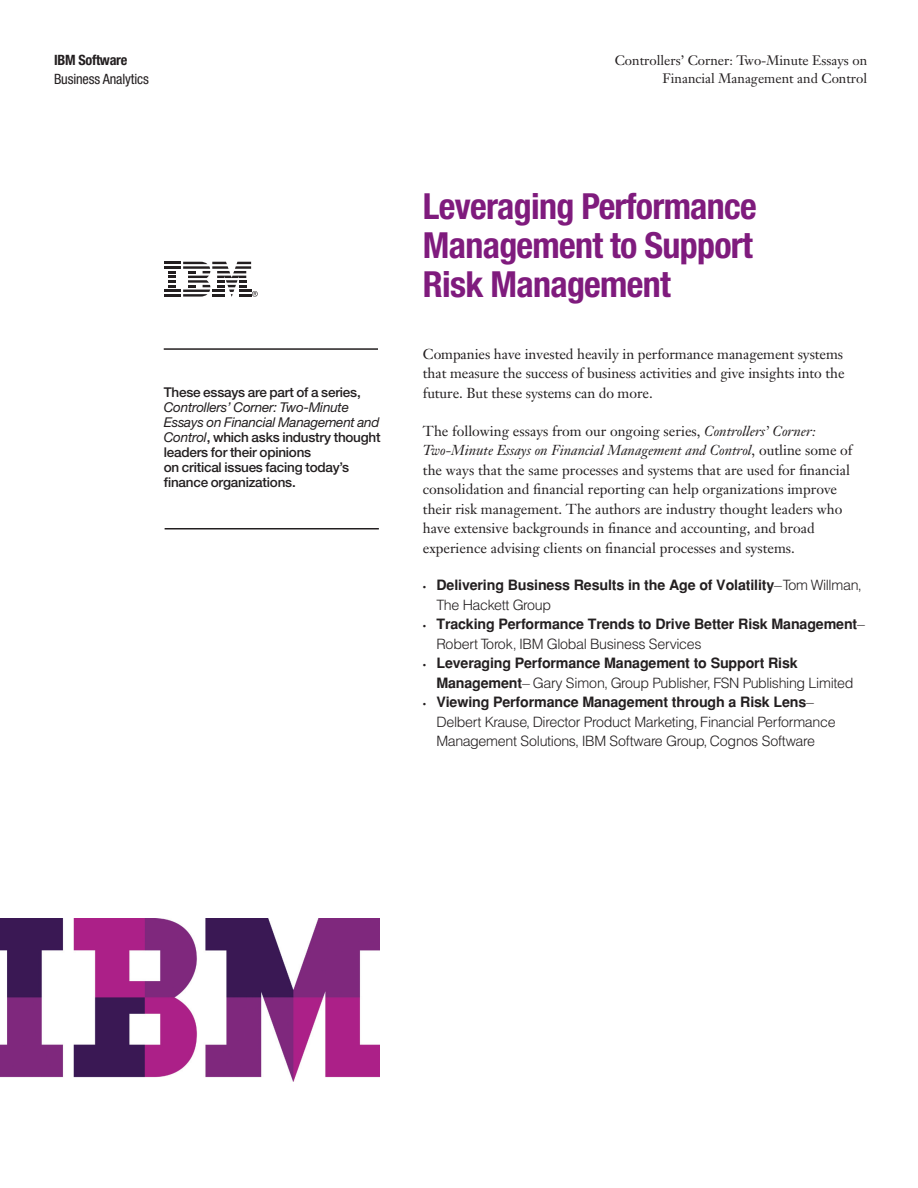
<style>
.page{position:relative;width:918px;height:1188px;background:#fff}
.page>*{position:absolute;margin:0;border:0;box-sizing:border-box;transform-origin:0 0}
.t1{font:700 condensed 36px/39px "Helvetica Neue";letter-spacing:-.02em;color:#7f1b7d;text-align:justify}
.t2{font:14.25px/19.5px "Janson Text";color:#231f20;text-align:justify}
.t3{font:700 14.25px/19.5px "IBM Helvetica One";letter-spacing:-.01em;color:#231f20}
.t4{font:300 14.25px/19.5px "IBM Helvetica One";letter-spacing:-.02em;color:#231f20}
.t5{font:condensed 14.25px "Helvetica Neue";letter-spacing:-.01em;color:#231f20}
.t6{font:700 condensed 14.25px "Helvetica Neue";letter-spacing:-.02em;color:#231f20}
.t7{font:500 13.5px/15px "Helvetica Neue";letter-spacing:-.015em;color:#231f20}
.t8{font:13.5px/18px "Janson Text";color:#231f20;text-align:right}
.s1{font-weight:400;font-style:italic}
.s2{font-style:italic}
.s3{font-size:9.75px}
.s4{font-weight:300}
.s5{font-weight:700;font-size:9.75px}
.s6{font-weight:700}
</style>
<div class="page">
<img style="left:0;top:918px;width:380px;height:163px">
<hr style="left:164px;top:348px;width:214px;height:2px;background:#231f20">
<hr style="left:165px;top:528px;width:214px;height:2px;background:#231f20">
<svg style="left:164px;top:262px;width:94px;height:35px"></svg>
<p class="t6" style="left:54px;top:51px;width:75px">IBM Software</p>
<p class="t8" style="left:615px;top:51px;width:254px">Controllers’ Corner: Two-Minute Essays on<br>Financial Management and Control</p>
<p class="t5" style="left:54px;top:71px;width:96px">Business Analytics</p>
<p class="t7" style="left:164px;top:385px;width:199px">These essays are part of a series,</p>
<p class="t7" style="left:164px;top:400px;width:218px"><span class="s1">Controllers’ Corner: Two-Minute<br>Essays on Financial Management and<br>Control</span>, which asks industry thought leaders for their opinions<br>on critical issues facing today’s finance organizations.</p>
<h1 class="t1" style="left:423px;top:187px;width:335px">Leveraging Performance Management to Support Risk Management</h1>
<p class="t2" style="left:423px;top:344px;width:423px">Companies have invested heavily in performance management systems that measure the success of business activities and give insights into the future. But these systems can do more.</p>
<p class="t2" style="left:423px;top:421px;width:431px;text-align:left">The following essays from our ongoing series, <span class="s2">Controllers’ Corner:<br>Two-Minute Essays on Financial Management and Control</span>, outline some of the ways that the same processes and systems that are used for financial consolidation and financial reporting can help organizations improve their risk management. The authors are industry thought leaders who have extensive backgrounds in finance and accounting, and broad experience advising clients on financial processes and systems.</p>
<p class="t3" style="left:436px;top:576px;width:427px;text-indent:-13px"><span class="s3">•</span> Delivering Business Results in the Age of Volatility<span class="s4">—Tom Willman,<br>The Hackett Group</span></p>
<p class="t3" style="left:436px;top:615px;width:430px;text-indent:-13px"><span class="s3">•</span> Tracking Performance Trends to Drive Better Risk Management<span class="s4">—<br>Robert Torok, IBM Global Business Services</span></p>
<p class="t3" style="left:436px;top:654px;width:419px;text-indent:-14px"><span class="s3">•</span> Leveraging Performance Management to Support Risk<br>Management<span class="s4">— Gary Simon, Group Publisher, FSN Publishing Limited</span></p>
<p class="t4" style="left:436px;top:692px;width:401px;text-indent:-13px"><span class="s5">•</span> <span class="s6">Viewing Performance Management through a Risk Lens</span>—<br>Delbert Krause, Director Product Marketing, Financial Performance<br>Management Solutions, IBM Software Group, Cognos Software</p>
</div>
